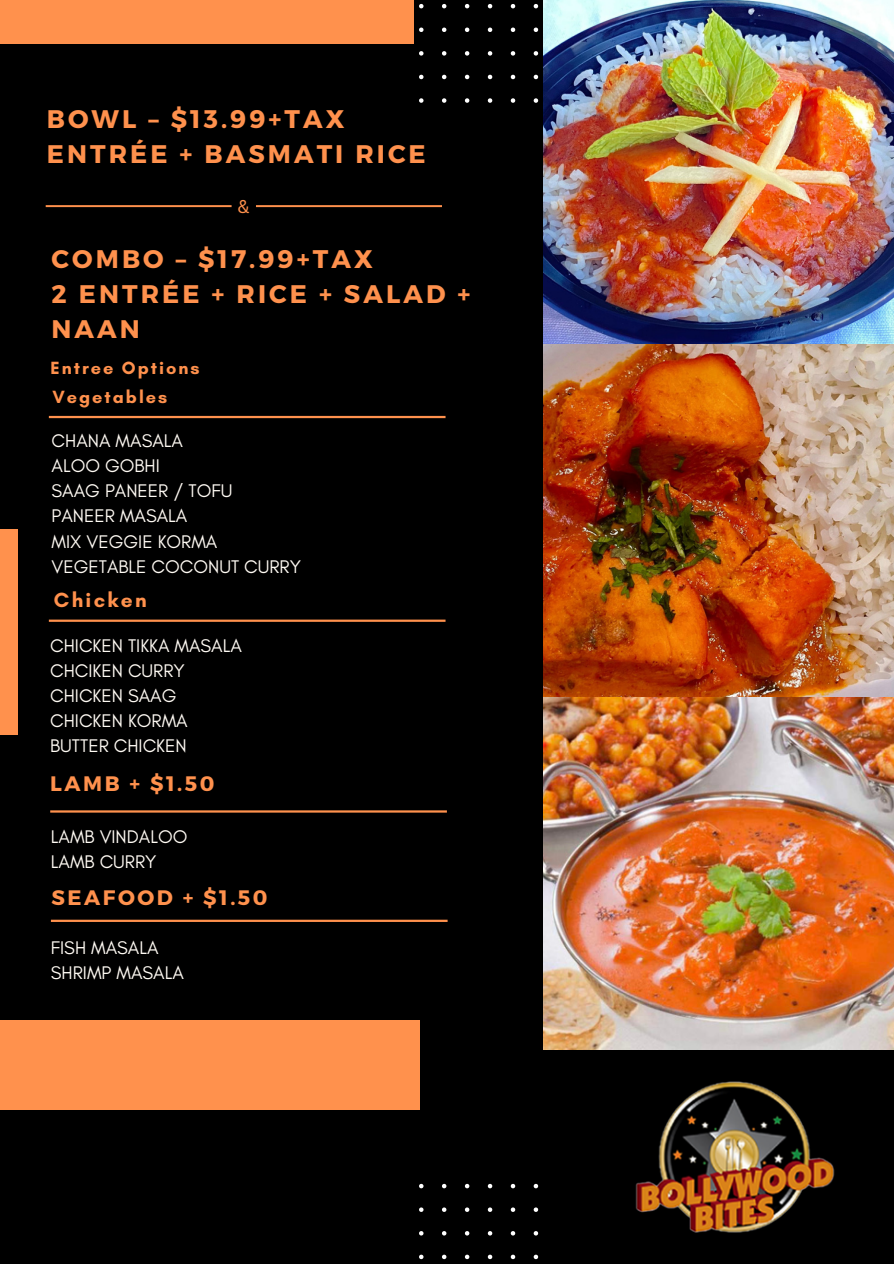
<style>
.page{position:relative;width:894px;height:1264px;background:#fff}
.page>*{position:absolute;margin:0;border:0;box-sizing:border-box;transform-origin:0 0}
.t1{font:700 25.35px/35px "Montserrat";letter-spacing:.12em;color:#ff914d}
.t2{font:700 20.85px "Montserrat";letter-spacing:.12em;color:#ff914d}
.t3{font:700 20.85px "Glacial Indifference";letter-spacing:.11em;color:#ff914d}
.t4{font:18.6px/25.2px "Glacial Indifference";color:#fffbf4}
.t5{font:700 18px "Glacial Indifference";letter-spacing:.11em;color:#ff914d}
.t6{font:18px "Canva Sans";color:#ff914d}
</style>
<div class="page">
<div style="left:0;top:0;width:893px;height:1263px;background:#000"></div>
<img style="left:544px;top:0;width:349px;height:344px">
<div style="left:0;top:0;width:413px;height:44px;background:#ff914d"></div>
<div style="left:0;top:1019px;width:419px;height:90px;background:#ff914d"></div>
<svg style="left:419px;top:3px;width:119px;height:100px"></svg>
<svg style="left:419px;top:1183px;width:119px;height:77px"></svg>
<div style="left:0;top:529px;width:18px;height:205px;background:#ff914d"></div>
<svg style="left:45px;top:205px;width:397px;height:2px"></svg>
<img style="left:544px;top:344px;width:349px;height:705px">
<img style="left:635px;top:1081px;width:199px;height:151px">
<hr style="left:49px;top:416px;width:396px;height:2px;background:#ff914d">
<hr style="left:50px;top:810px;width:397px;height:2px;background:#ff914d">
<hr style="left:51px;top:919px;width:396px;height:3px;background:#ff914d">
<hr style="left:49px;top:619px;width:396px;height:3px;background:#ff914d">
<h1 class="t1" style="left:47px;top:100px;width:380px">BOWL – $13.99+TAX<br>ENTRÉE + BASMATI RICE</h1>
<p class="t6" style="left:237px;top:194px;width:13px">&amp;</p>
<h1 class="t1" style="left:52px;top:240px;width:420px">COMBO – $17.99+TAX<br>2 ENTRÉE + RICE + SALAD +<br>NAAN</h1>
<p class="t5" style="left:50px;top:357px;width:151px">Entree Options</p>
<p class="t5" style="left:52px;top:386px;width:116px">Vegetables</p>
<p class="t4" style="left:52px;top:428px;width:251px">CHANA MASALA<br>ALOO GOBHI<br>SAAG PANEER / TOFU<br>PANEER MASALA<br>MIX VEGGIE KORMA<br>VEGETABLE COCONUT CURRY</p>
<p class="t3" style="left:54px;top:587px;width:94px">Chicken</p>
<p class="t4" style="left:50px;top:632px;width:193px">CHICKEN TIKKA MASALA<br>CHCIKEN CURRY<br>CHICKEN SAAG<br>CHICKEN KORMA<br>BUTTER CHICKEN</p>
<p class="t2" style="left:50px;top:770px;width:166px">LAMB + $1.50</p>
<p class="t4" style="left:51px;top:823px;width:138px">LAMB VINDALOO<br>LAMB CURRY</p>
<p class="t2" style="left:52px;top:883px;width:217px">SEAFOOD + $1.50</p>
<p class="t4" style="left:51px;top:934px;width:134px">FISH MASALA<br>SHRIMP MASALA</p>
</div>
